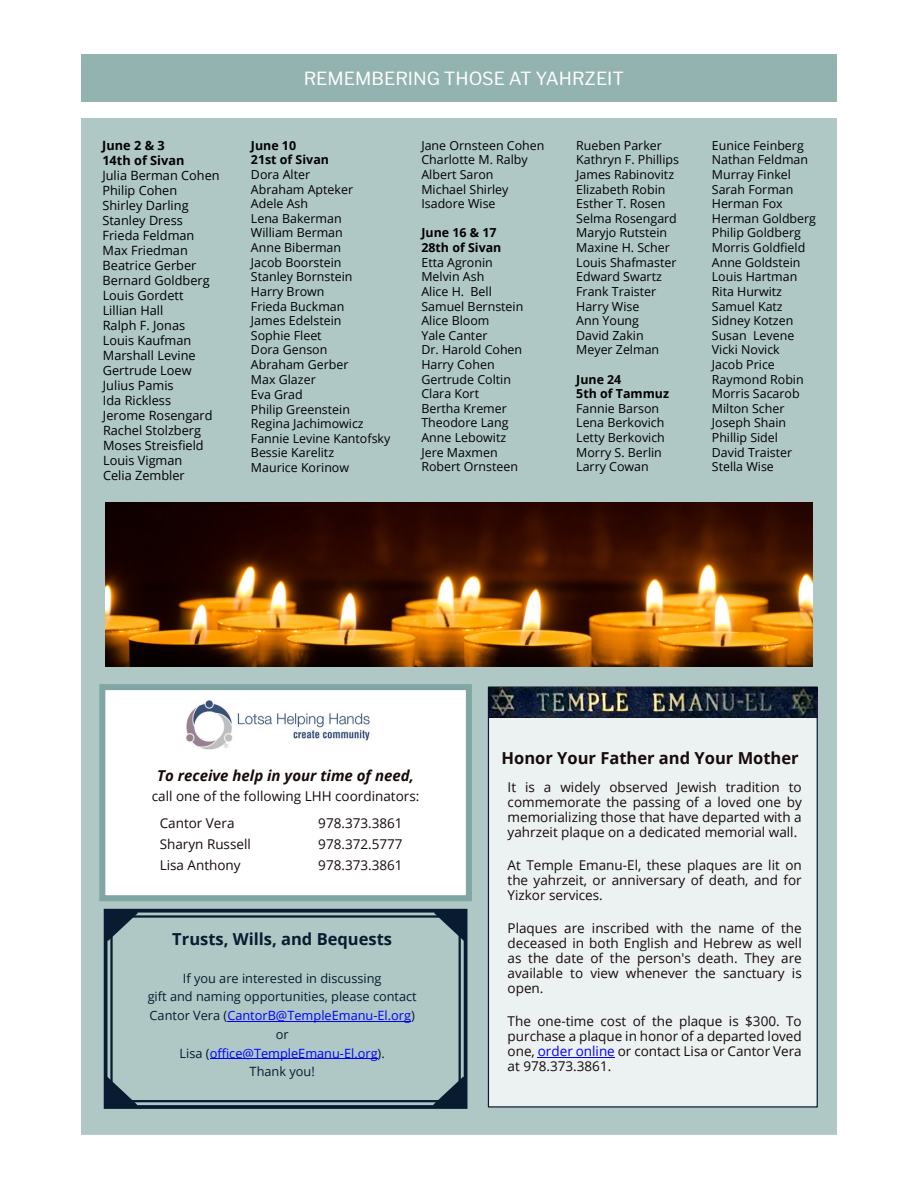
<style>
.page{position:relative;width:918px;height:1188px;background:#fff}
.page>*{position:absolute;margin:0;border:0;box-sizing:border-box;transform-origin:0 0}
.t1{font:18px "Libre Franklin";color:#fff}
.t2{font:700 16.5px "Open Sans";color:#170a0a}
.t3{font:700 16.5px "Open Sans";color:#081b30}
.t4{font:italic 700 15px "Open Sans";color:#170a0a}
.t5{font:13.5px/15px "Open Sans";color:#170a0a;text-align:justify}
.t6{font:12.75px/15px "Open Sans";color:#000}
.t7{font:12.75px/18.8px "Open Sans";color:#081b30;text-align:center}
.t8{font:700 12.75px/15px "Open Sans";color:#000}
.t9{font:12.45px/14.5px "Open Sans";color:#000}
.t10{font:700 12.45px/14.5px "Open Sans";color:#000}
.s1{color:#00f}
</style>
<div class="page">
<div style="left:81px;top:54px;width:756px;height:47px;background:#92b3b0"></div>
<div style="left:81px;top:119px;width:756px;height:1015px;background:#afc7c5"></div>
<div style="left:99px;top:684px;width:373px;height:217px;background:#fff;border:6px solid #80a6a3"></div>
<img style="left:186px;top:700px;width:185px;height:50px">
<div style="left:110px;top:915px;width:351px;height:187px;border:2px solid #081b30"></div>
<svg style="left:109px;top:914px;width:33px;height:31px"></svg>
<svg style="left:430px;top:914px;width:32px;height:31px"></svg>
<svg style="left:429px;top:1073px;width:33px;height:31px"></svg>
<svg style="left:109px;top:1073px;width:33px;height:31px"></svg>
<div style="left:104px;top:909px;width:363px;height:200px;border:4px solid #081b30"></div>
<hr style="left:227px;top:1021px;width:184px;height:1px;background:#00f">
<hr style="left:210px;top:1059px;width:168px;height:1px;background:#00f">
<div style="left:488px;top:686px;width:330px;height:422px;background:#ecf1f1;border:1px solid #081b30"></div>
<hr style="left:538px;top:1057px;width:77px;height:1px;background:#00f">
<img style="left:488px;top:687px;width:329px;height:30px">
<img style="left:105px;top:502px;width:708px;height:164px">
<p class="t8" style="left:102px;top:139px;width:84px">June 2 &amp; 3<br>14th of Sivan</p>
<p class="t6" style="left:102px;top:169px;width:119px">Julia Berman Cohen<br>Philip Cohen<br>Shirley Darling<br>Stanley Dress<br>Frieda Feldman<br>Max Friedman<br>Beatrice Gerber<br>Bernard Goldberg<br>Louis Gordett<br>Lillian Hall<br>Ralph F. Jonas<br>Louis Kaufman<br>Marshall Levine<br>Gertrude Loew<br>Julius Pamis<br>Ida Rickless<br>Jerome Rosengard<br>Rachel Stolzberg<br>Moses Streisfield<br>Louis Vigman<br>Celia Zembler</p>
<h1 class="t1" style="left:304px;top:68px;width:322px">REMEMBERING THOSE AT YAHRZEIT</h1>
<p class="t10" style="left:251px;top:139px;width:80px">June 10<br>21st of Sivan</p>
<p class="t9" style="left:251px;top:168px;width:141px">Dora Alter<br>Abraham Apteker<br>Adele Ash<br>Lena Bakerman<br>William Berman<br>Anne Biberman<br>Jacob Boorstein<br>Stanley Bornstein<br>Harry Brown<br>Frieda Buckman<br>James Edelstein<br>Sophie Fleet<br>Dora Genson<br>Abraham Gerber<br>Max Glazer<br>Eva Grad<br>Philip Greenstein<br>Regina Jachimowicz<br>Fannie Levine Kantofsky<br>Bessie Karelitz<br>Maurice Korinow</p>
<p class="t9" style="left:421px;top:139px;width:125px">Jane Ornsteen Cohen<br>Charlotte M. Ralby<br>Albert Saron<br>Michael Shirley<br>Isadore Wise</p>
<p class="t10" style="left:421px;top:227px;width:82px">June 16 &amp; 17<br>28th of Sivan</p>
<p class="t9" style="left:421px;top:256px;width:103px">Etta Agronin<br>Melvin Ash<br>Alice H. Bell<br>Samuel Bernstein<br>Alice Bloom<br>Yale Canter<br>Dr. Harold Cohen<br>Harry Cohen<br>Gertrude Coltin<br>Clara Kort<br>Bertha Kremer<br>Theodore Lang<br>Anne Lebowitz<br>Jere Maxmen<br>Robert Ornsteen</p>
<p class="t9" style="left:576px;top:139px;width:104px">Rueben Parker<br>Kathryn F. Phillips<br>James Rabinovitz<br>Elizabeth Robin<br>Esther T. Rosen<br>Selma Rosengard<br>Maryjo Rutstein<br>Maxine H. Scher<br>Louis Shafmaster<br>Edward Swartz<br>Frank Traister<br>Harry Wise<br>Ann Young<br>David Zakin<br>Meyer Zelman</p>
<p class="t10" style="left:576px;top:373px;width:94px">June 24<br>5th of Tammuz</p>
<p class="t9" style="left:576px;top:402px;width:90px">Fannie Barson<br>Lena Berkovich<br>Letty Berkovich<br>Morry S. Berlin<br>Larry Cowan</p>
<p class="t9" style="left:712px;top:139px;width:106px">Eunice Feinberg<br>Nathan Feldman<br>Murray Finkel<br>Sarah Forman<br>Herman Fox<br>Herman Goldberg<br>Philip Goldberg<br>Morris Goldfield<br>Anne Goldstein<br>Louis Hartman<br>Rita Hurwitz<br>Samuel Katz<br>Sidney Kotzen<br>Susan Levene<br>Vicki Novick<br>Jacob Price<br>Raymond Robin<br>Morris Sacarob<br>Milton Scher<br>Joseph Shain<br>Phillip Sidel<br>David Traister<br>Stella Wise</p>
<h2 class="t2" style="left:502px;top:751px;width:299px">Honor Your Father and Your Mother</h2>
<p class="t4" style="left:157px;top:770px;width:258px">To receive help in your time of need,</p>
<p class="t5" style="left:160px;top:784px;width:261px;line-height:27px;text-indent:-8px">call one of the following LHH coordinators:<br>Cantor Vera</p>
<p class="t5" style="left:318px;top:817px;width:86px">978.373.3861</p>
<p class="t5" style="left:160px;top:838px;width:93px">Sharyn Russell</p>
<p class="t5" style="left:318px;top:838px;width:86px">978.372.5777</p>
<p class="t5" style="left:160px;top:859px;width:83px">Lisa Anthony</p>
<p class="t5" style="left:318px;top:859px;width:86px">978.373.3861</p>
<h2 class="t3" style="left:172px;top:933px;width:221px">Trusts, Wills, and Bequests</h2>
<p class="t7" style="left:148px;top:970px;width:271px">If you are interested in discussing<br>gift and naming opportunities, please contact<br>Cantor Vera (<span class="s1">CantorB@TempleEmanu-El.org</span>) or<br>Lisa (<span class="s1">office@TempleEmanu-El.org</span>).<br>Thank you!</p>
<p class="t5" style="left:508px;top:781px;width:296px">It is a widely observed Jewish tradition to commemorate the passing of a loved one by memorializing those that have departed with a yahrzeit plaque on a dedicated memorial wall.</p>
<p class="t5" style="left:508px;top:859px;width:296px">At Temple Emanu-El, these plaques are lit on the yahrzeit, or anniversary of death, and for Yizkor services.</p>
<p class="t5" style="left:508px;top:922px;width:296px">Plaques are inscribed with the name of the deceased in both English and Hebrew as well as the date of the person's death. They are available to view whenever the sanctuary is open.</p>
<p class="t5" style="left:508px;top:1015px;width:296px">The one-time cost of the plaque is $300. To purchase a plaque in honor of a departed loved one, <span class="s1">order online</span> or contact Lisa or Cantor Vera at 978.373.3861.</p>
</div>
